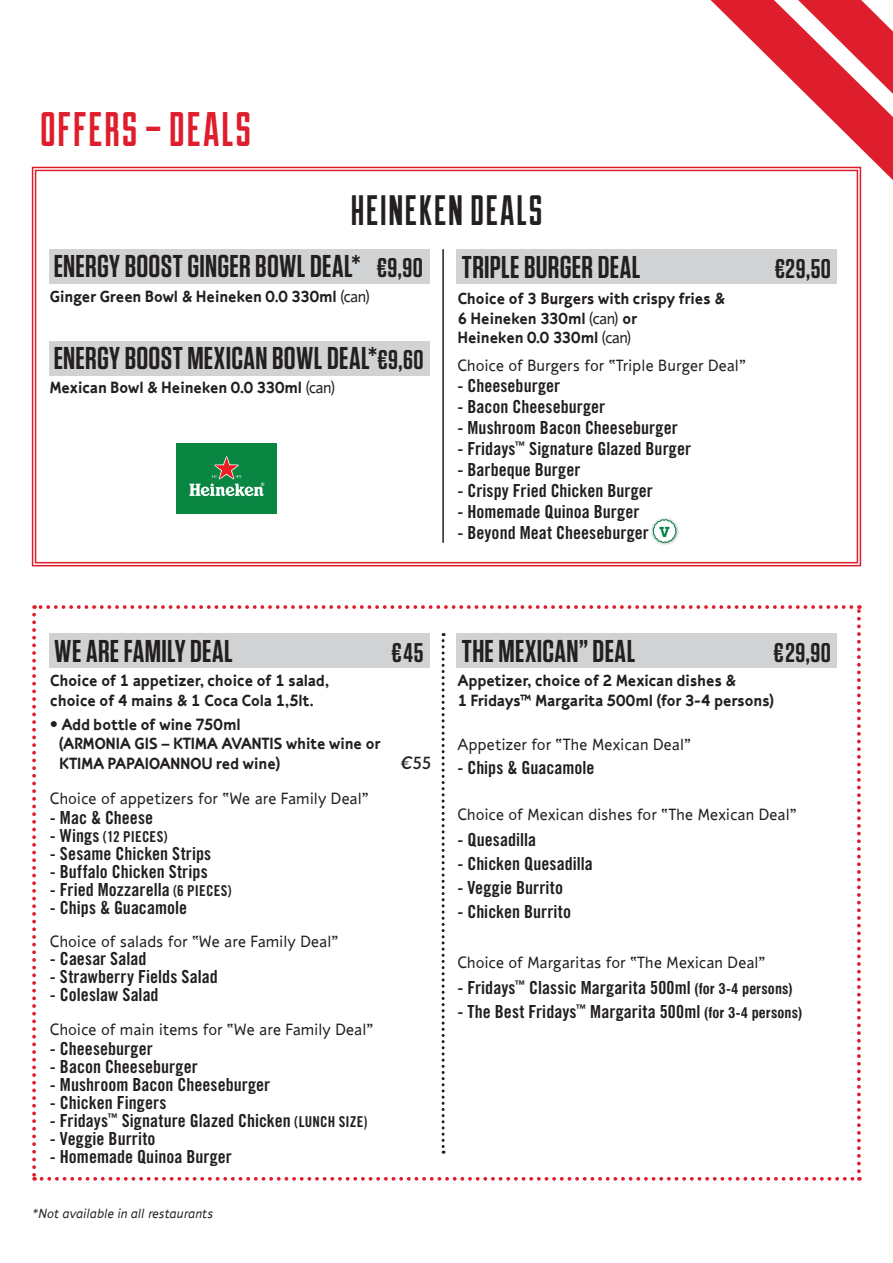
<style>
.page{position:relative;width:893px;height:1263px;background:#fff}
.page>*{position:absolute;margin:0;border:0;box-sizing:border-box;transform-origin:0 0}
.t1{font:48.45px "Duke Fill";letter-spacing:.035em;color:#df1e2d}
.t2{font:42.45px "Duke Fill";letter-spacing:.03em;color:#231f20}
.body_copy-food_descr{font:600 31.5px "Tungsten";letter-spacing:.01em;color:#231f20}
.body_copy-food_descr-2{font:600 27px "Tungsten";letter-spacing:.02em;color:#231f20}
.body_copy-food_descr-3{font:18px "Trade Gothic LT Std Bd Cn 20";color:#231f20}
.t3{font:italic 500 18px "Brandon Grotesque";color:#231f20}
.t4{font:700 16.5px "PF Textbook";letter-spacing:-.03em;color:#231f20}
.t5{font:16.5px "PF Textbook";color:#231f20}
.body_copy-food_descr-4{font:15px "Trade Gothic LT Std Bd Cn 20";letter-spacing:.01em;color:#231f20}
.t6{font:700 13.8px "Arvo";color:#018049}
.body_copy-food_descr-5{font:italic 13.5px "PF Textbook";color:#231f20}
.s1{font-size:27px}
.s2{font-weight:400}
.s3{font-family:"Trade Gothic LT Std Bd Cn 20";font-weight:400}
.s4{font-size:18px}
.s5{font-size:15px}
.s6{font-family:"UB Helvetica Cond Bold";font-size:15px}
</style>
<div class="page">
<svg style="left:711px;top:0;width:182px;height:180px"></svg>
<svg style="left:32px;top:615px;width:4px;height:566px"></svg>
<svg style="left:42px;top:1177px;width:818px;height:4px"></svg>
<svg style="left:857px;top:605px;width:4px;height:566px"></svg>
<svg style="left:34px;top:605px;width:817px;height:4px"></svg>
<div style="left:49px;top:633px;width:381px;height:34px;background:#d1d2d4"></div>
<div style="left:457px;top:633px;width:380px;height:34px;background:#d1d2d4"></div>
<svg style="left:442px;top:633px;width:3px;height:521px"></svg>
<svg style="left:31px;top:166px;width:831px;height:401px"></svg>
<div style="left:49px;top:249px;width:381px;height:34px;background:#d1d2d4"></div>
<div style="left:49px;top:341px;width:381px;height:34px;background:#d1d2d4"></div>
<div style="left:457px;top:249px;width:380px;height:34px;background:#d1d2d4"></div>
<div style="left:650px;top:516px;width:30px;height:31px;background:#231f20;opacity:.51"></div>
<svg style="left:652px;top:519px;width:25px;height:24px"></svg>
<img style="left:653px;top:519px;width:23px;height:24px">
<hr style="left:442px;top:249px;width:2px;height:294px;background:#231f20">
<div style="left:177px;top:443px;width:100px;height:71px;background:#088642"></div>
<svg style="left:189px;top:456px;width:75px;height:40px"></svg>
<p class="t1" style="left:40px;top:101px;width:213px">OFFERS – DEALS</p>
<p class="t2" style="left:350px;top:185px;width:194px">HEINEKEN DEALS</p>
<p class="body_copy-food_descr" style="left:54px;top:250px;width:371px">ENERGY BOOST GINGER BOWL DEAL* <span class="s1">€9,90</span></p>
<p class="t4" style="left:49px;top:286px;width:322px">Ginger Green Bowl &amp; Heineken 0.0 330ml <span class="s2">(can)</span></p>
<p class="body_copy-food_descr" style="left:54px;top:342px;width:371px">ENERGY BOOST MEXICAN BOWL DEAL*<span class="s1">€9,60</span></p>
<p class="t4" style="left:49px;top:378px;width:287px">Mexican Bowl &amp; Heineken 0.0 330ml <span class="s2">(can)</span></p>
<p class="body_copy-food_descr" style="left:462px;top:250px;width:180px">TRIPLE BURGER DEAL</p>
<p class="body_copy-food_descr-2" style="left:775px;top:254px;width:58px">€29,50</p>
<p class="t4" style="left:457px;top:288px;width:269px">Choice of 3 Burgers with crispy fries &amp;</p>
<p class="t4" style="left:457px;top:308px;width:181px">6 Heineken 330ml <span class="s2">(can)</span> or</p>
<p class="t4" style="left:457px;top:328px;width:176px">Heineken 0.0 330ml <span class="s2">(can)</span></p>
<p class="t5" style="left:457px;top:356px;width:290px">Choice of Burgers for “Triple Burger Deal”</p>
<p class="body_copy-food_descr-3" style="left:457px;top:374px;width:104px">- Cheeseburger</p>
<p class="body_copy-food_descr-3" style="left:457px;top:395px;width:149px">- Bacon Cheeseburger</p>
<p class="body_copy-food_descr-3" style="left:457px;top:416px;width:222px">- Mushroom Bacon Cheeseburger</p>
<p class="body_copy-food_descr-3" style="left:457px;top:437px;width:235px">- Fridays<sup>™</sup> Signature Glazed Burger</p>
<p class="body_copy-food_descr-3" style="left:457px;top:458px;width:124px">- Barbeque Burger</p>
<p class="body_copy-food_descr-3" style="left:457px;top:479px;width:197px">- Crispy Fried Chicken Burger</p>
<p class="body_copy-food_descr-3" style="left:457px;top:500px;width:184px">- Homemade Quinoa Burger</p>
<p class="body_copy-food_descr-3" style="left:457px;top:521px;width:193px">- Beyond Meat Cheeseburger</p>
<p class="t6" style="left:660px;top:523px;width:12px">V</p>
<p class="body_copy-food_descr" style="left:54px;top:634px;width:180px">WE ARE FAMILY DEAL</p>
<p class="body_copy-food_descr-2" style="left:391px;top:638px;width:33px">€45</p>
<p class="t4" style="left:50px;top:670px;width:281px">Choice of 1 appetizer, choice of 1 salad,</p>
<p class="t4" style="left:50px;top:690px;width:265px">choice of 4 mains &amp; 1 Coca Cola 1,5lt.</p>
<p class="t4" style="left:50px;top:714px;width:192px"><span class="s3">•</span> Add bottle of wine 750ml</p>
<p class="t4" style="left:58px;top:734px;width:323px">(ARMONIA GIS – KTIMA AVANTIS white wine or</p>
<p class="t4" style="left:59px;top:754px;width:223px">KTIMA PAPAIOANNOU red wine)</p>
<p class="t3" style="left:400px;top:750px;width:32px">€55</p>
<p class="t5" style="left:50px;top:788px;width:320px">Choice of appetizers for “We are Family Deal”</p>
<p class="body_copy-food_descr-3" style="left:50px;top:806px;width:105px">- Mac &amp; Cheese</p>
<p class="body_copy-food_descr-4" style="left:50px;top:827px;width:119px"><span class="s4">- Wings</span> (12 PIECES)</p>
<p class="body_copy-food_descr-3" style="left:50px;top:842px;width:163px">- Sesame Chicken Strips</p>
<p class="body_copy-food_descr-3" style="left:50px;top:860px;width:159px">- Buffalo Chicken Strips</p>
<p class="body_copy-food_descr-3" style="left:50px;top:878px;width:183px">- Fried Mozzarella <span class="s5">(6 PIECES)</span></p>
<p class="body_copy-food_descr-3" style="left:50px;top:896px;width:139px">- Chips &amp; Guacamole</p>
<p class="t5" style="left:50px;top:931px;width:290px">Choice of salads for “We are Family Deal”</p>
<p class="body_copy-food_descr-3" style="left:50px;top:947px;width:98px">- Caesar Salad</p>
<p class="body_copy-food_descr-3" style="left:50px;top:965px;width:169px">- Strawberry Fields Salad</p>
<p class="body_copy-food_descr-3" style="left:50px;top:983px;width:110px">- Coleslaw Salad</p>
<p class="t5" style="left:50px;top:1019px;width:325px">Choice of main items for “We are Family Deal”</p>
<p class="body_copy-food_descr-3" style="left:50px;top:1037px;width:104px">- Cheeseburger</p>
<p class="body_copy-food_descr-3" style="left:50px;top:1055px;width:149px">- Bacon Cheeseburger</p>
<p class="body_copy-food_descr-3" style="left:50px;top:1073px;width:222px">- Mushroom Bacon Cheeseburger</p>
<p class="body_copy-food_descr-3" style="left:50px;top:1091px;width:118px">- Chicken Fingers</p>
<p class="body_copy-food_descr-3" style="left:50px;top:1109px;width:319px">- Fridays<sup>™</sup> Signature Glazed Chicken <span class="s5">(LUNCH SIZE</span><span class="s6">)</span></p>
<p class="body_copy-food_descr-3" style="left:50px;top:1127px;width:107px">- Veggie Burrito</p>
<p class="body_copy-food_descr-3" style="left:50px;top:1145px;width:184px">- Homemade Quinoa Burger</p>
<p class="body_copy-food_descr-5" style="left:32px;top:1205px;width:182px">*Not available in all restaurants</p>
<p class="body_copy-food_descr" style="left:462px;top:634px;width:175px">THE MEXICAN” DEAL</p>
<p class="body_copy-food_descr-2" style="left:773px;top:638px;width:59px">€29,90</p>
<p class="t4" style="left:457px;top:670px;width:281px">Appetizer, choice of 2 Mexican dishes &amp;</p>
<p class="t4" style="left:457px;top:690px;width:318px">1 Fridays™ Margarita 500ml (for 3-4 persons)</p>
<p class="t5" style="left:457px;top:735px;width:235px">Appetizer for “The Mexican Deal”</p>
<p class="body_copy-food_descr-3" style="left:457px;top:756px;width:139px">- Chips &amp; Guacamole</p>
<p class="t5" style="left:457px;top:804px;width:341px">Choice of Mexican dishes for “The Mexican Deal”</p>
<p class="body_copy-food_descr-3" style="left:457px;top:828px;width:80px">- Quesadilla</p>
<p class="body_copy-food_descr-3" style="left:457px;top:852px;width:137px">- Chicken Quesadilla</p>
<p class="body_copy-food_descr-3" style="left:457px;top:876px;width:107px">- Veggie Burrito</p>
<p class="body_copy-food_descr-3" style="left:457px;top:900px;width:115px">- Chicken Burrito</p>
<p class="t5" style="left:457px;top:952px;width:309px">Choice of Margaritaς for “The Mexican Deal”</p>
<p class="body_copy-food_descr-3" style="left:457px;top:976px;width:337px">- Fridays<sup>™</sup> Classic Margarita 500ml <span class="s6">(for 3-4 persons)</span></p>
<p class="body_copy-food_descr-3" style="left:457px;top:1000px;width:347px">- The Best Fridays<sup>™</sup> Margarita 500ml <span class="s6">(for 3-4 persons)</span></p>
</div>
